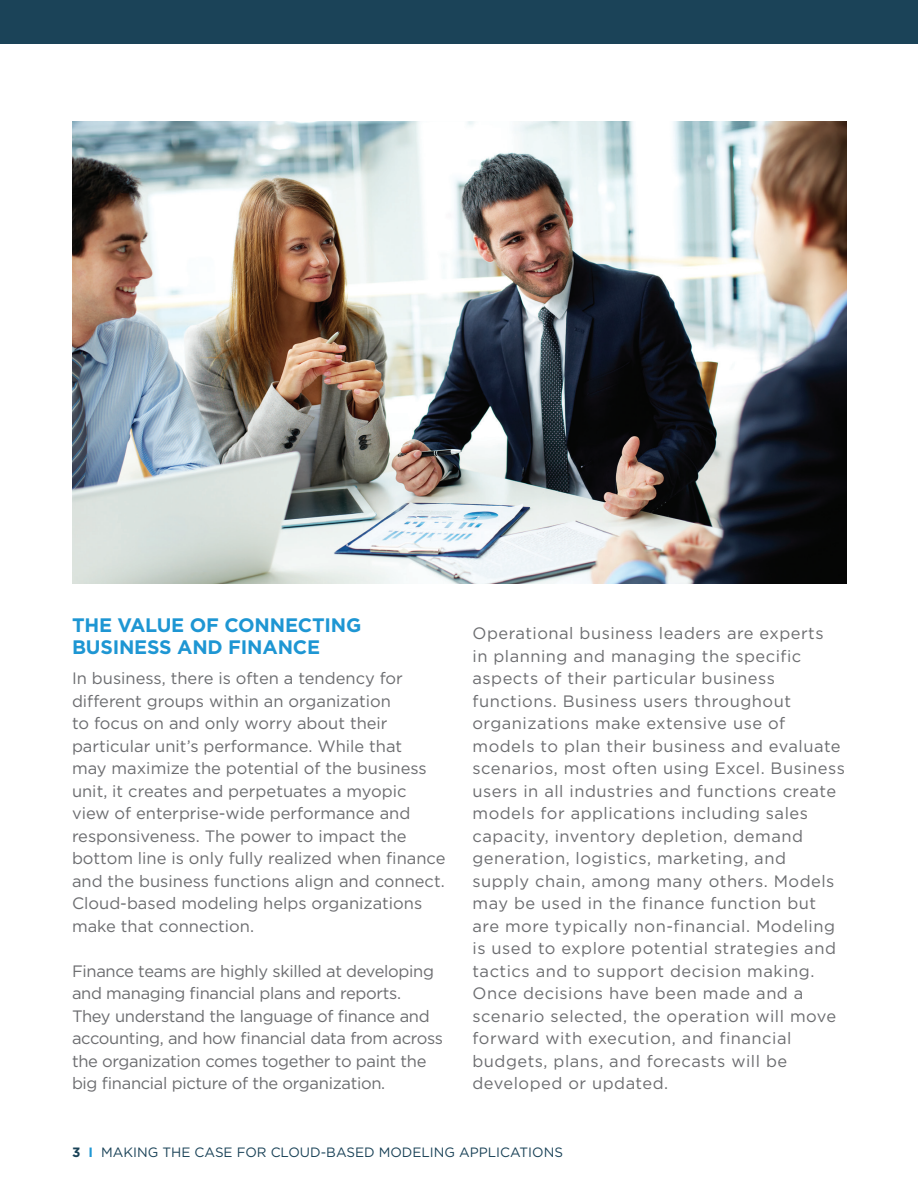
<style>
.page{position:relative;width:918px;height:1188px;background:#fff}
.page>*{position:absolute;margin:0;border:0;box-sizing:border-box;transform-origin:0 0}
.t1{font:700 19.5px/22.5px "Gotham";letter-spacing:-.01em;color:#1e96d3}
.t2{font:16.5px/22.5px "Gotham";letter-spacing:.03em;color:#6c6d70}
.t3{font:16.5px/22.5px "Gotham";letter-spacing:.01em;color:#6c6d70}
.t4{font:16.5px/22.5px "Gotham";letter-spacing:-.02em;color:#6c6d70}
.t5{font:13.5px "Gotham";color:#1b4358}
.s1{font-weight:700}
.s2{font-weight:700;color:#1e96d3}
</style>
<div class="page">
<div style="left:0;top:0;width:918px;height:43px;background:#1b4358"></div>
<img style="left:72px;top:122px;width:774px;height:461px">
<p class="t1" style="left:72px;top:613px;width:291px">THE VALUE OF CONNECTING<br>BUSINESS AND FINANCE</p>
<p class="t3" style="left:72px;top:667px;width:375px">In business, there is often a tendency for different groups within an organization<br>to focus on and only worry about their particular unit’s performance. While that<br>may maximize the potential of the business unit, it creates and perpetuates a myopic view of enterprise-wide performance and responsiveness. The power to impact the bottom line is only fully realized when finance and the business functions align and connect.<br>Cloud-based modeling helps organizations make that connection.</p>
<p class="t4" style="left:72px;top:959px;width:373px">Finance teams are highly skilled at developing and managing financial plans and reports.<br>They understand the language of finance and accounting, and how financial data from across the organization comes together to paint the big financial picture of the organization.</p>
<p class="t2" style="left:473px;top:622px;width:374px">Operational business leaders are experts<br>in planning and managing the specific aspects of their particular business functions. Business users throughout organizations make extensive use of models to plan their business and evaluate scenarios, most often using Excel. Business users in all industries and functions create models for applications including sales capacity, inventory depletion, demand generation, logistics, marketing, and supply chain, among many others. Models may be used in the finance function but are more typically non-financial. Modeling is used to explore potential strategies and tactics and to support decision making.<br>Once decisions have been made and a scenario selected, the operation will move forward with execution, and financial budgets, plans, and forecasts will be developed or updated.</p>
<p class="t5" style="left:72px;top:1144px;width:492px"><span class="s1">3</span> <span class="s2">I</span> MAKING THE CASE FOR CLOUD-BASED MODELING APPLICATIONS</p>
</div>
